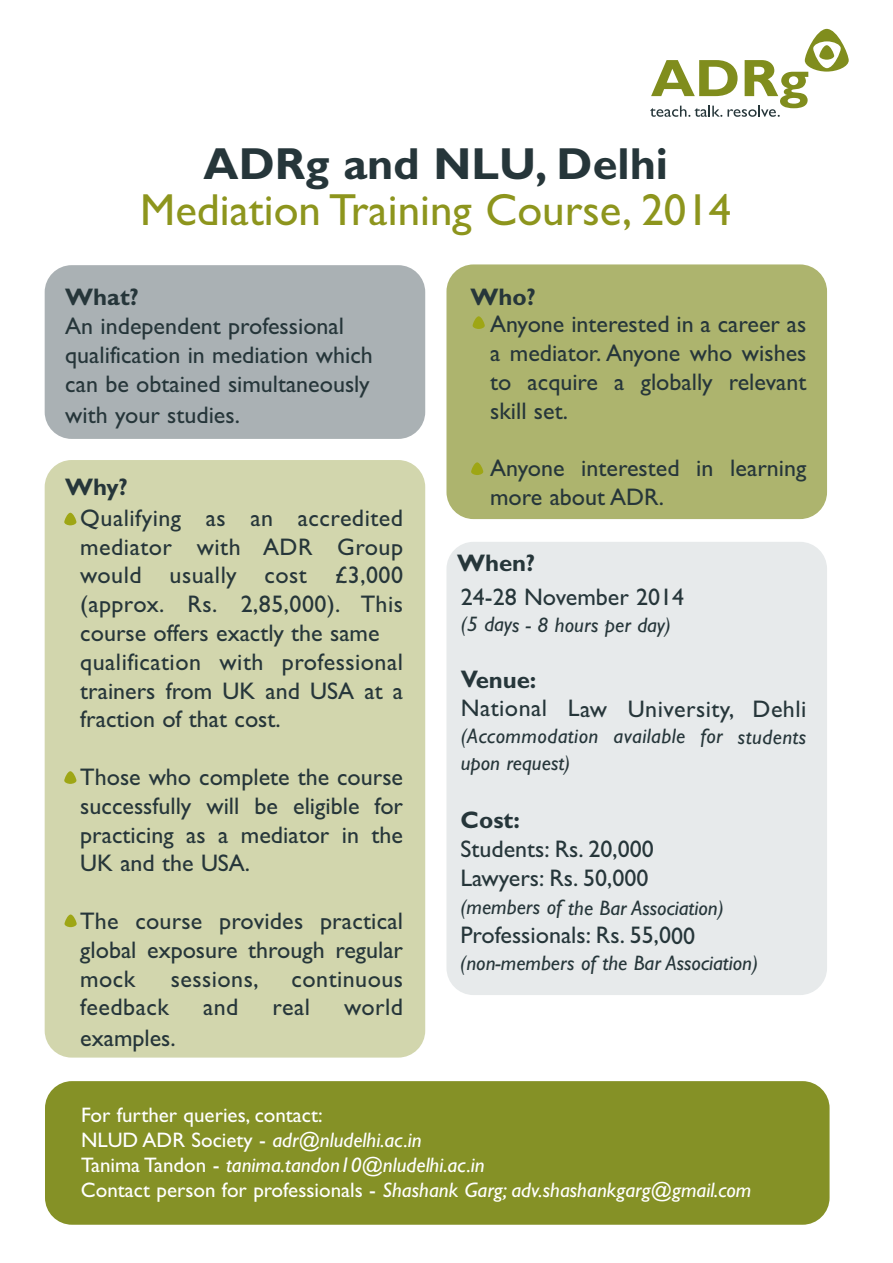
<style>
.page{position:relative;width:893px;height:1263px;background:#fff}
.page>*{position:absolute;margin:0;border:0;box-sizing:border-box;transform-origin:0 0}
.t1{font:45px "Gill Sans";color:#8d951d}
.t2{font:700 45px "Gill Sans";color:#26363a}
.t3{font:24px/28.8px "Gill Sans";color:#26363a}
.t4{font:24px/28.8px "Gill Sans";letter-spacing:.02em;color:#26363a}
.t5{font:700 24px "Gill Sans";color:#26363a}
.t6{font:italic 21px/25.2px "Gill Sans";color:#fff}
.t7{font:italic 21px "Gill Sans";color:#26363a}
.t8{font:italic 21px/27px "Gill Sans";letter-spacing:.02em;color:#26363a}
.s1{font-style:normal}
</style>
<div class="page">
<div style="left:45px;top:1081px;width:785px;height:144px;background:#859126;border-radius:27px"></div>
<div style="left:45px;top:265px;width:380px;height:174px;background:#aab1b4;border-radius:27px"></div>
<div style="left:446px;top:542px;width:381px;height:453px;background:#e7eaeb;border-radius:27px"></div>
<div style="left:446px;top:264px;width:381px;height:255px;background:#adb46e;border-radius:27px"></div>
<div style="left:45px;top:460px;width:380px;height:597px;background:#d2d6ad;border-radius:27px"></div>
<svg style="left:64px;top:513px;width:12px;height:12px"></svg>
<svg style="left:64px;top:771px;width:12px;height:13px"></svg>
<svg style="left:65px;top:914px;width:12px;height:13px"></svg>
<svg style="left:650px;top:29px;width:199px;height:88px"></svg>
<svg style="left:473px;top:316px;width:12px;height:13px"></svg>
<svg style="left:471px;top:462px;width:12px;height:13px"></svg>
<h1 class="t2" style="left:204px;top:137px;width:466px">ADRg and NLU, Delhi</h1>
<h1 class="t1" style="left:140px;top:183px;width:593px">Mediation Training Course, 2014</h1>
<p class="t5" style="left:65px;top:283px;width:75px">What?</p>
<p class="t3" style="left:65px;top:311px;width:309px">An independent professional qualification in mediation which can be obtained simultaneously</p>
<p class="t3" style="left:65px;top:400px;width:176px">with your studies.</p>
<p class="t5" style="left:65px;top:473px;width:64px">Why?</p>
<p class="t4" style="left:80px;top:503px;width:324px">Qualifying as an accredited mediator with ADR Group would usually cost £3,000 (approx. Rs. 2,85,000). This course offers exactly the same qualification with professional trainers from UK and USA at a fraction of that cost.</p>
<p class="t3" style="left:80px;top:762px;width:324px;text-align:justify">Those who complete the course successfully will be eligible for practicing as a mediator in the UK and the USA.</p>
<p class="t3" style="left:80px;top:906px;width:324px;text-align:justify">The course provides practical global exposure through regular mock</p>
<p class="t4" style="left:171px;top:964px;width:90px">sessions,</p>
<p class="t4" style="left:292px;top:964px;width:113px">continuous</p>
<p class="t4" style="left:80px;top:993px;width:90px">feedback</p>
<p class="t3" style="left:203px;top:993px;width:37px">and</p>
<p class="t3" style="left:273px;top:993px;width:39px">real</p>
<p class="t3" style="left:344px;top:993px;width:60px">world</p>
<p class="t3" style="left:80px;top:1024px;width:97px">examples.</p>
<p class="t5" style="left:471px;top:283px;width:67px">Who?</p>
<p class="t3" style="left:490px;top:309px;width:318px;text-align:justify">Anyone interested in a career as a mediator. Anyone who wishes to acquire a globally relevant skill set.</p>
<p class="t3" style="left:490px;top:453px;width:318px">Anyone interested in learning more about ADR.</p>
<p class="t5" style="left:457px;top:548px;width:80px">When?</p>
<p class="t3" style="left:461px;top:582px;width:225px">24-28 November 2014</p>
<p class="t7" style="left:461px;top:612px;width:212px">(5 days - 8 hours per day)</p>
<p class="t5" style="left:461px;top:665px;width:77px">Venue:</p>
<p class="t4" style="left:461px;top:694px;width:347px">National Law University, Dehli</p>
<p class="t8" style="left:461px;top:723px;width:347px">(Accommodation available for students upon request)</p>
<p class="t5" style="left:461px;top:806px;width:61px">Cost:</p>
<p class="t3" style="left:460px;top:834px;width:195px">Students: Rs. 20,000<br>Lawyers: Rs. 50,000</p>
<p class="t7" style="left:460px;top:895px;width:265px">(members of the Bar Association)</p>
<p class="t3" style="left:460px;top:921px;width:236px">Professionals: Rs. 55,000</p>
<p class="t7" style="left:460px;top:950px;width:299px">(non-members of the Bar Association)</p>
<p class="t6" style="left:81px;top:1102px;width:672px"><span class="s1">For further queries, contact:<br>NLUD ADR Society -</span> adr@nludelhi.ac.in<br><span class="s1">Tanima Tandon -</span> tanima.tandon10@nludelhi.ac.in<br><span class="s1">Contact person for professionals -</span> Shashank Garg; adv.shashankgarg@gmail.com</p>
</div>
